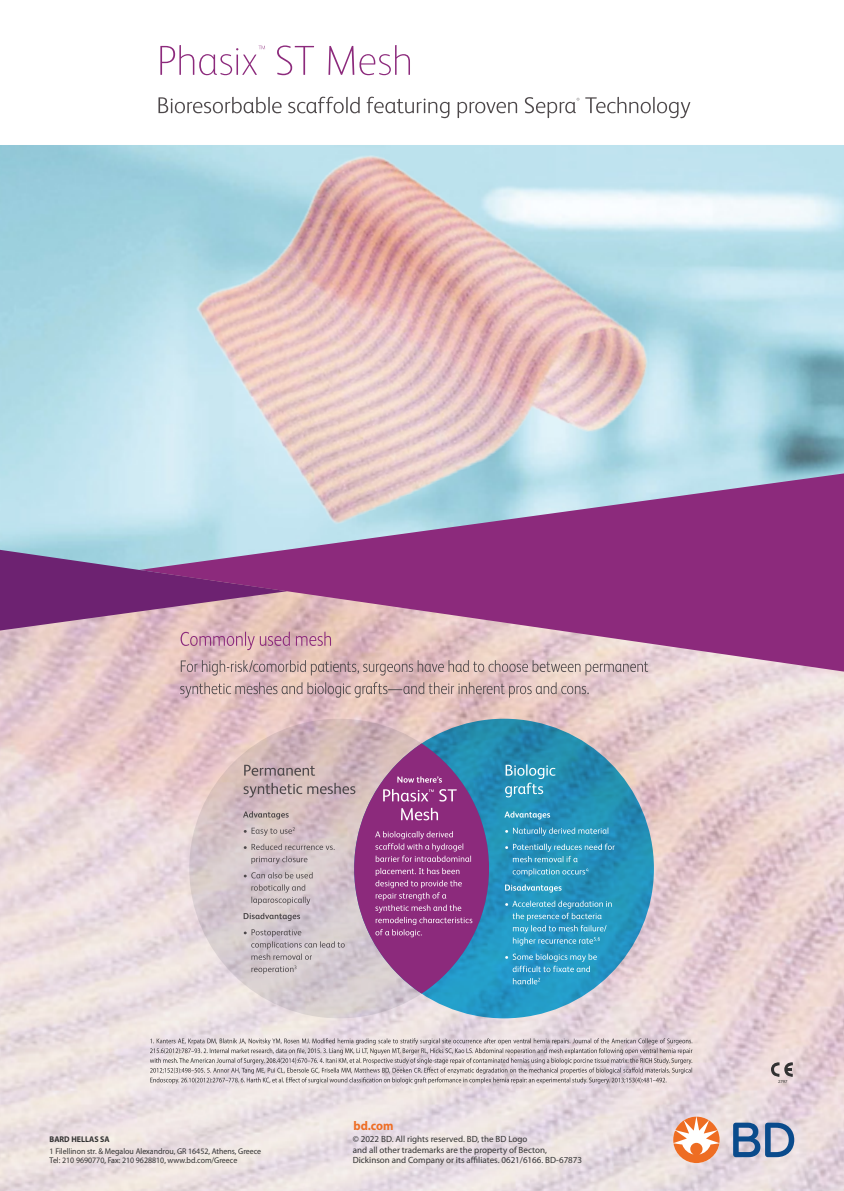
<style>
.page{position:relative;width:844px;height:1191px;background:#fff}
.page>*{position:absolute;margin:0;border:0;box-sizing:border-box;transform-origin:0 0}
.t1{font:700 12.6px "Myriad Pro";color:#ee6e25;scale:.95 1}
.t2{font:8.92px/10.5px "Myriad Pro";color:#323232}
.t3{font:8.22px/9.3px "Myriad Pro";color:#323232;scale:.95 1}
.t4{font:700 8.22px "Myriad Pro";color:#323232;scale:.95 1}
.t5{font:4.55px "Myriad Pro";color:#323232}
</style>
<div class="page">
<img style="left:0;top:650px;width:843px;height:541px">
<img style="left:0;top:145px;width:843px;height:405px">
<svg style="left:139px;top:473px;width:704px;height:198px;background:#a35792"></svg>
<img style="left:156px;top:145px;width:547px;height:398px">
<svg style="left:0;top:550px;width:331px;height:100px;background:#a5719b"></svg>
<svg style="left:181px;top:660px;width:467px;height:15px;background:#cbafae"></svg>
<svg style="left:180px;top:682px;width:408px;height:15px;background:#cbaead"></svg>
<svg style="left:189px;top:718px;width:300px;height:300px;background:#d3c2c6"></svg>
<svg style="left:354px;top:718px;width:299px;height:300px;background:#2391b9"></svg>
<svg style="left:354px;top:743px;width:135px;height:250px;background:#894188"></svg>
<svg style="left:375px;top:831px;width:96px;height:31px;background:#9d498f"></svg>
<svg style="left:375px;top:868px;width:97px;height:69px;background:#99428a"></svg>
<svg style="left:243px;top:811px;width:45px;height:8px"></svg>
<svg style="left:244px;top:827px;width:51px;height:8px"></svg>
<svg style="left:244px;top:843px;width:90px;height:7px"></svg>
<svg style="left:251px;top:856px;width:56px;height:8px"></svg>
<svg style="left:244px;top:872px;width:68px;height:6px"></svg>
<svg style="left:251px;top:884px;width:59px;height:20px"></svg>
<svg style="left:243px;top:912px;width:57px;height:9px"></svg>
<svg style="left:244px;top:929px;width:100px;height:45px;background:#c7bec3"></svg>
<svg style="left:504px;top:811px;width:46px;height:8px"></svg>
<svg style="left:505px;top:827px;width:103px;height:8px"></svg>
<svg style="left:505px;top:843px;width:109px;height:19px;background:#3f9ec2"></svg>
<svg style="left:512px;top:868px;width:76px;height:8px"></svg>
<svg style="left:505px;top:884px;width:56px;height:8px"></svg>
<svg style="left:505px;top:900px;width:106px;height:45px;background:#3fa3c9"></svg>
<svg style="left:505px;top:953px;width:91px;height:31px;background:#3ca3cc"></svg>
<svg style="left:244px;top:764px;width:71px;height:11px"></svg>
<svg style="left:243px;top:782px;width:112px;height:15px;background:#b6a1a6"></svg>
<svg style="left:505px;top:764px;width:50px;height:33px;background:#4ca5c3"></svg>
<svg style="left:397px;top:776px;width:45px;height:6px"></svg>
<svg style="left:383px;top:789px;width:50px;height:12px"></svg>
<svg style="left:439px;top:789px;width:17px;height:12px"></svg>
<svg style="left:401px;top:807px;width:37px;height:13px"></svg>
<svg style="left:160px;top:45px;width:105px;height:30px"></svg>
<svg style="left:277px;top:45px;width:133px;height:30px"></svg>
<svg style="left:158px;top:97px;width:421px;height:21px"></svg>
<svg style="left:585px;top:97px;width:105px;height:21px"></svg>
<svg style="left:733px;top:1122px;width:61px;height:35px;background:#758fb4"></svg>
<svg style="left:673px;top:1116px;width:46px;height:47px"></svg>
<svg style="left:150px;top:1038px;width:542px;height:46px;background:#d0c6c9"></svg>
<svg style="left:770px;top:1061px;width:22px;height:16px"></svg>
<p class="t4" style="left:50px;top:1134px;width:65px">BARD HELLAS SA</p>
<p class="t3" style="left:50px;top:1146px;width:224px">1 Filellinon str. &amp; Megalou Alexandrou, GR 16452, Athens, Greece<br>Tel: 210 9690770, Fax: 210 9628810, www.bd.com/Greece</p>
<h1 class="t1" style="left:353px;top:1117px;width:44px">bd.com</h1>
<p class="t2" style="left:352px;top:1133px;width:231px">© 2022 BD. All rights reserved. BD, the BD Logo<br>and all other trademarks are the property of Becton,<br>Dickinson and Company or its affiliates. 0621/6166. BD-67873</p>
<p class="t5" style="left:778px;top:1078px;width:11px">2797</p>
</div>
